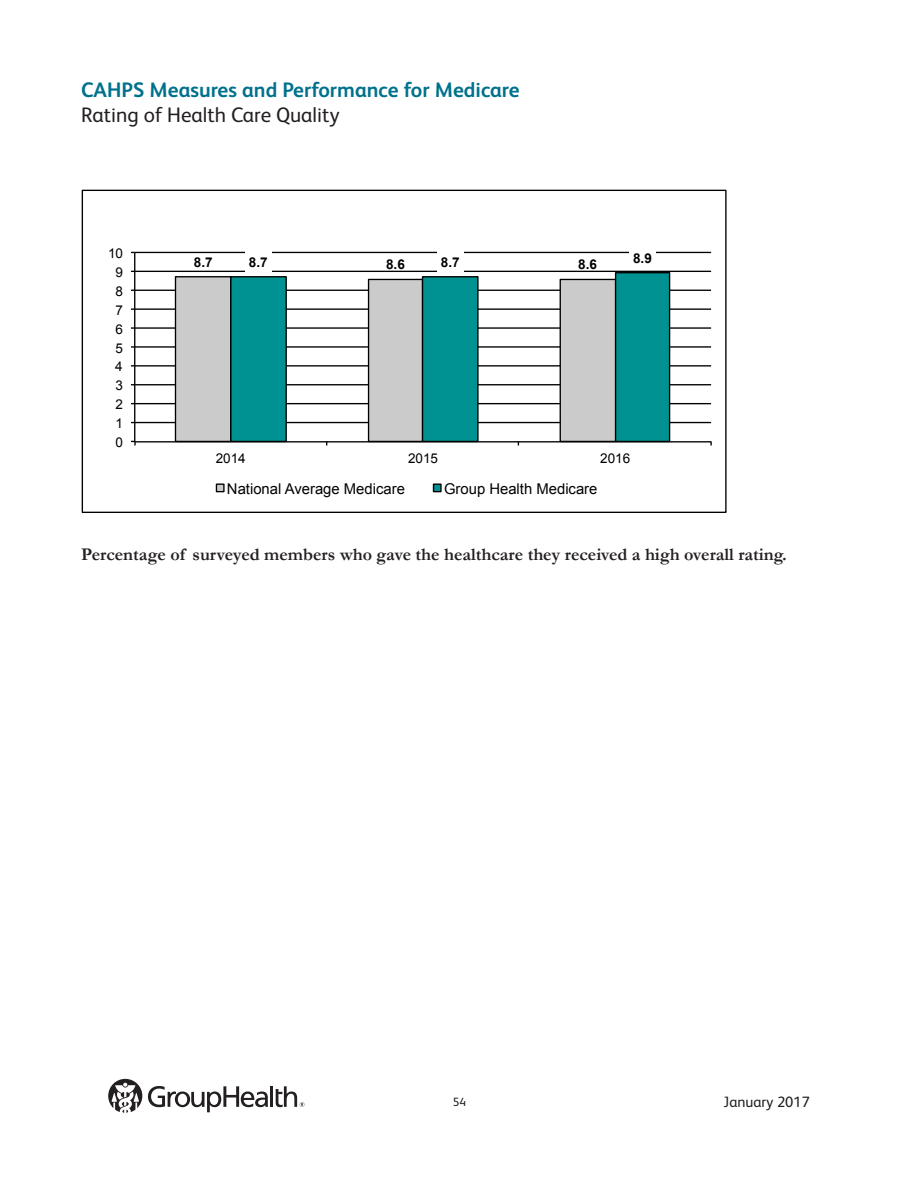
<style>
.page{position:relative;width:918px;height:1188px;background:#fff}
.page>*{position:absolute;margin:0;border:0;box-sizing:border-box;transform-origin:0 0}
.t1{font:700 21px "FS Albert";color:#00718c}
.t2{font:21px "FS Albert";color:#231f20}
.t3{font:700 18px "Garamond";color:#231f20}
.t4{font:15px "FS Albert";color:#231f20}
.t5{font:14.85px "Arial";color:#000}
.t6{font:13.5px "Arial";color:#000}
.t7{font:700 13.5px "Arial";color:#000}
.t8{font:12px "FS Albert";color:#231f20}
</style>
<div class="page">
<hr style="left:135px;top:422px;width:576px;height:1px;background:#000">
<hr style="left:135px;top:403px;width:576px;height:1px;background:#000">
<hr style="left:135px;top:384px;width:576px;height:1px;background:#000">
<hr style="left:135px;top:365px;width:576px;height:2px;background:#000">
<hr style="left:135px;top:346px;width:576px;height:2px;background:#000">
<hr style="left:135px;top:327px;width:576px;height:2px;background:#000">
<hr style="left:135px;top:308px;width:576px;height:2px;background:#000">
<hr style="left:135px;top:290px;width:576px;height:1px;background:#000">
<hr style="left:135px;top:271px;width:576px;height:1px;background:#000">
<hr style="left:135px;top:252px;width:576px;height:1px;background:#000">
<div style="left:174px;top:276px;width:56px;height:167px;background:#cbcbcb"></div>
<svg style="left:230px;top:272px;width:441px;height:171px"></svg>
<hr style="left:134px;top:252px;width:1px;height:190px;background:#000">
<hr style="left:135px;top:441px;width:576px;height:1px;background:#000">
<svg style="left:131px;top:441px;width:5px;height:4px"></svg>
<div style="left:245px;top:251px;width:27px;height:21px;background:#fff"></div>
<div style="left:437px;top:251px;width:27px;height:21px;background:#fff"></div>
<div style="left:629px;top:248px;width:27px;height:20px;background:#fff"></div>
<div style="left:216px;top:484px;width:8px;height:8px;background:#cbcbcb"></div>
<div style="left:216px;top:484px;width:9px;height:8px;border:1px solid #000"></div>
<div style="left:434px;top:484px;width:7px;height:8px;background:#009193"></div>
<div style="left:433px;top:484px;width:9px;height:8px;border:1px solid #000"></div>
<svg style="left:108px;top:1079px;width:34px;height:34px"></svg>
<hr style="left:270px;top:1086px;width:3px;height:21px;background:#231f20">
<svg style="left:148px;top:1086px;width:120px;height:26px"></svg>
<svg style="left:276px;top:1086px;width:28px;height:21px"></svg>
<p class="t1" style="left:81px;top:76px;width:440px">CAHPS Measures and Performance for Medicare</p>
<p class="t2" style="left:81px;top:101px;width:260px">Rating of Health Care Quality</p>
<p class="t6" style="left:108px;top:244px;width:17px">10</p>
<p class="t6" style="left:116px;top:263px;width:9px">9</p>
<p class="t6" style="left:116px;top:282px;width:9px">8</p>
<p class="t6" style="left:116px;top:301px;width:9px">7</p>
<p class="t6" style="left:116px;top:320px;width:9px">6</p>
<p class="t6" style="left:116px;top:339px;width:9px">5</p>
<p class="t6" style="left:115px;top:358px;width:9px">4</p>
<p class="t6" style="left:116px;top:377px;width:9px">3</p>
<p class="t6" style="left:116px;top:396px;width:9px">2</p>
<p class="t6" style="left:116px;top:415px;width:9px">1</p>
<p class="t6" style="left:116px;top:434px;width:9px">0</p>
<p class="t7" style="left:194px;top:253px;width:20px">8.7</p>
<p class="t7" style="left:249px;top:253px;width:20px">8.7</p>
<p class="t7" style="left:386px;top:255px;width:20px">8.6</p>
<p class="t7" style="left:441px;top:253px;width:20px">8.7</p>
<p class="t7" style="left:578px;top:255px;width:20px">8.6</p>
<p class="t7" style="left:633px;top:249px;width:20px">8.9</p>
<p class="t6" style="left:216px;top:450px;width:32px">2014</p>
<p class="t6" style="left:408px;top:450px;width:32px">2015</p>
<p class="t6" style="left:600px;top:450px;width:32px">2016</p>
<p class="t5" style="left:227px;top:480px;width:180px">National Average Medicare</p>
<p class="t5" style="left:444px;top:480px;width:155px">Group Health Medicare</p>
<p class="t3" style="left:81px;top:544px;width:707px">Percentage of surveyed members who gave the healthcare they received a high overall rating.</p>
<p class="t8" style="left:453px;top:1094px;width:15px">54</p>
<p class="t4" style="left:724px;top:1092px;width:88px">January 2017</p>
</div>
